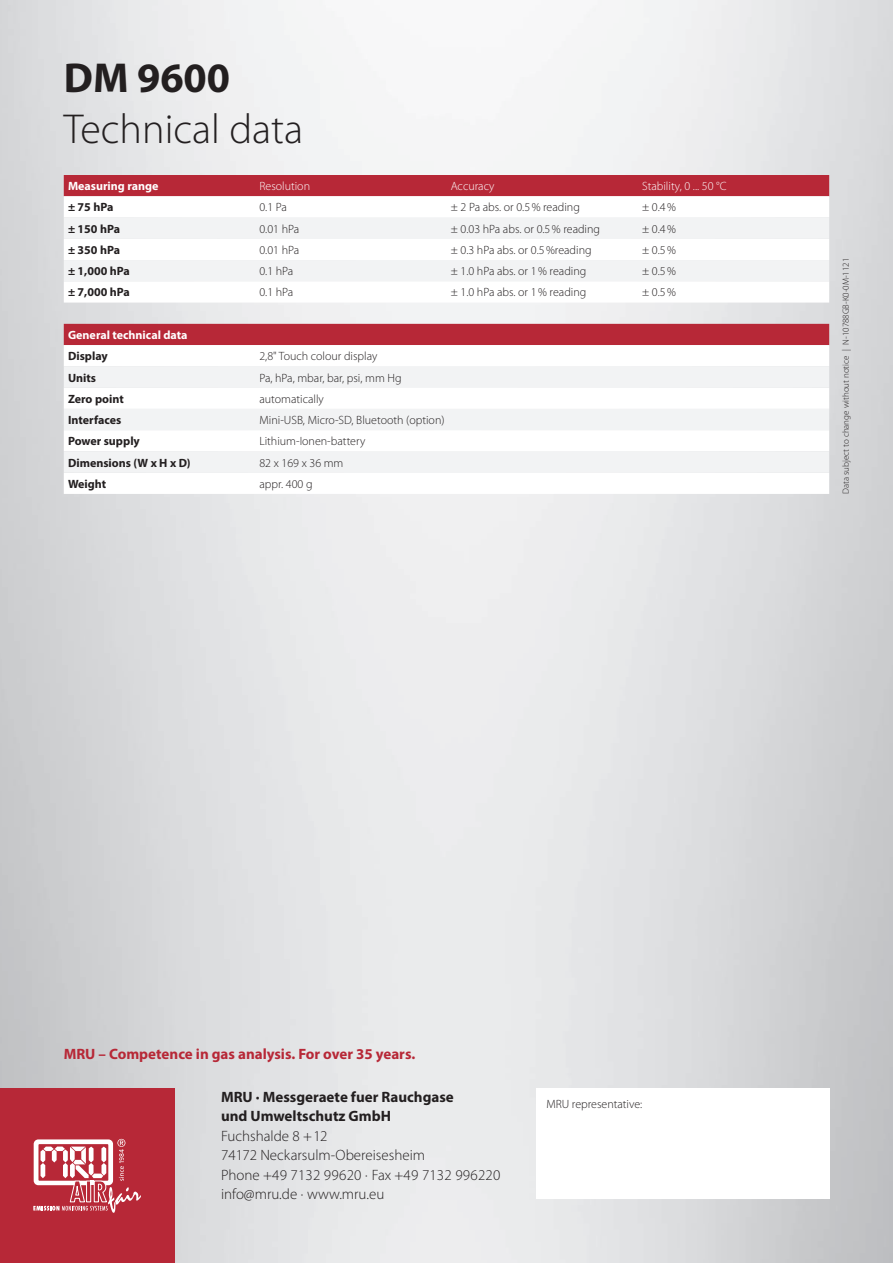
<style>
.page{position:relative;width:893px;height:1263px;background:#fff}
.page>*{position:absolute;margin:0;border:0;box-sizing:border-box;transform-origin:0 0}
.t1{font:300 42px "Myriad Pro";color:#231f20}
.t2{font:700 42px "Myriad Pro";color:#231f20}
.t3{font:300 15px/19.5px "Myriad Pro";color:#231f20}
.t4{font:700 15px/19.5px "Myriad Pro";color:#231f20}
.t5{font:700 15px "Myriad Pro";color:#b72837}
.t6{font:300 12px "Myriad Pro";color:#231f20}
.t7{font:700 12px "Myriad Pro";color:#231f20}
.t8{font:300 12px "Myriad Pro";color:#fff}
.t9{font:700 12px "Myriad Pro";color:#fff}
.t10{font:300 9px "Myriad Pro";color:#231f20}
</style>
<div class="page">
<img style="left:0;top:0;width:893px;height:1263px">
<div style="left:536px;top:1089px;width:293px;height:110px;background:#fff"></div>
<div style="left:0;top:1089px;width:174px;height:174px;background:#b72837"></div>
<svg style="left:33px;top:1139px;width:108px;height:74px"></svg>
<div style="left:64px;top:175px;width:765px;height:21px;background:#b72837"></div>
<svg style="left:64px;top:196px;width:765px;height:298px"></svg>
<svg style="left:64px;top:217px;width:765px;height:256px;fill:#f2f3f4"></svg>
<h1 class="t2" style="left:64px;top:51px;width:168px">DM 9600</h1>
<h1 class="t1" style="left:64px;top:104px;width:241px">Technical data</h1>
<p class="t9" style="left:68px;top:178px;width:92px">Measuring range</p>
<p class="t8" style="left:259px;top:179px;width:52px">Resolution</p>
<p class="t8" style="left:451px;top:179px;width:45px">Accuracy</p>
<p class="t8" style="left:642px;top:179px;width:86px">Stability, 0 ... 50 °C</p>
<p class="t7" style="left:68px;top:200px;width:47px">± 75 hPa</p>
<p class="t6" style="left:259px;top:200px;width:29px">0.1 Pa</p>
<p class="t6" style="left:451px;top:200px;width:131px">± 2 Pa abs. or 0.5% reading</p>
<p class="t6" style="left:642px;top:200px;width:35px">± 0.4%</p>
<p class="t7" style="left:68px;top:221px;width:54px">± 150 hPa</p>
<p class="t6" style="left:259px;top:221px;width:41px">0.01 hPa</p>
<p class="t6" style="left:451px;top:221px;width:151px">± 0.03 hPa abs. or 0.5% reading</p>
<p class="t6" style="left:642px;top:221px;width:35px">± 0.4%</p>
<p class="t7" style="left:68px;top:242px;width:54px">± 350 hPa</p>
<p class="t6" style="left:259px;top:243px;width:41px">0.01 hPa</p>
<p class="t6" style="left:451px;top:243px;width:142px">± 0.3 hPa abs. or 0.5%reading</p>
<p class="t6" style="left:642px;top:243px;width:35px">± 0.5%</p>
<p class="t7" style="left:68px;top:263px;width:63px">± 1,000 hPa</p>
<p class="t6" style="left:259px;top:264px;width:35px">0.1 hPa</p>
<p class="t6" style="left:451px;top:264px;width:137px">± 1.0 hPa abs. or 1% reading</p>
<p class="t6" style="left:642px;top:264px;width:35px">± 0.5%</p>
<p class="t7" style="left:68px;top:285px;width:63px">± 7,000 hPa</p>
<p class="t6" style="left:259px;top:285px;width:35px">0.1 hPa</p>
<p class="t6" style="left:451px;top:285px;width:137px">± 1.0 hPa abs. or 1% reading</p>
<p class="t6" style="left:642px;top:285px;width:35px">± 0.5%</p>
<p class="t9" style="left:68px;top:327px;width:121px">General technical data</p>
<p class="t7" style="left:68px;top:348px;width:41px">Display</p>
<p class="t6" style="left:259px;top:349px;width:120px">2,8" Touch colour display</p>
<p class="t7" style="left:68px;top:370px;width:30px">Units</p>
<p class="t6" style="left:259px;top:370px;width:144px">Pa, hPa, mbar, bar, psi, mm Hg</p>
<p class="t7" style="left:68px;top:391px;width:57px">Zero point</p>
<p class="t6" style="left:259px;top:392px;width:66px">automatically</p>
<p class="t7" style="left:68px;top:412px;width:55px">Interfaces</p>
<p class="t6" style="left:259px;top:413px;width:187px">Mini-USB, Micro-SD, Bluetooth (option)</p>
<p class="t7" style="left:68px;top:433px;width:73px">Power supply</p>
<p class="t6" style="left:259px;top:434px;width:107px">Lithium-Ionen-battery</p>
<p class="t7" style="left:68px;top:455px;width:124px">Dimensions (W x H x D)</p>
<p class="t6" style="left:259px;top:455px;width:86px">82 x 169 x 36 mm</p>
<p class="t7" style="left:68px;top:476px;width:40px">Weight</p>
<p class="t6" style="left:259px;top:477px;width:55px">appr. 400 g</p>
<p class="t10" style="left:840px;top:494px;width:237px;rotate:-90deg">Data subject to change without notice | N-10788GB-K0-0M-1121</p>
<p class="t5" style="left:64px;top:1044px;width:353px">MRU – Competence in gas analysis. For over 35 years.</p>
<p class="t4" style="left:221px;top:1086px;width:234px">MRU · Messgeraete fuer Rauchgase und Umweltschutz GmbH</p>
<p class="t3" style="left:221px;top:1126px;width:281px">Fuchshalde 8 + 12<br>74172 Neckarsulm-Obereisesheim<br>Phone +49 7132 99620 · Fax +49 7132 996220 info@mru.de · www.mru.eu</p>
<p class="t6" style="left:546px;top:1097px;width:97px">MRU representative:</p>
</div>
